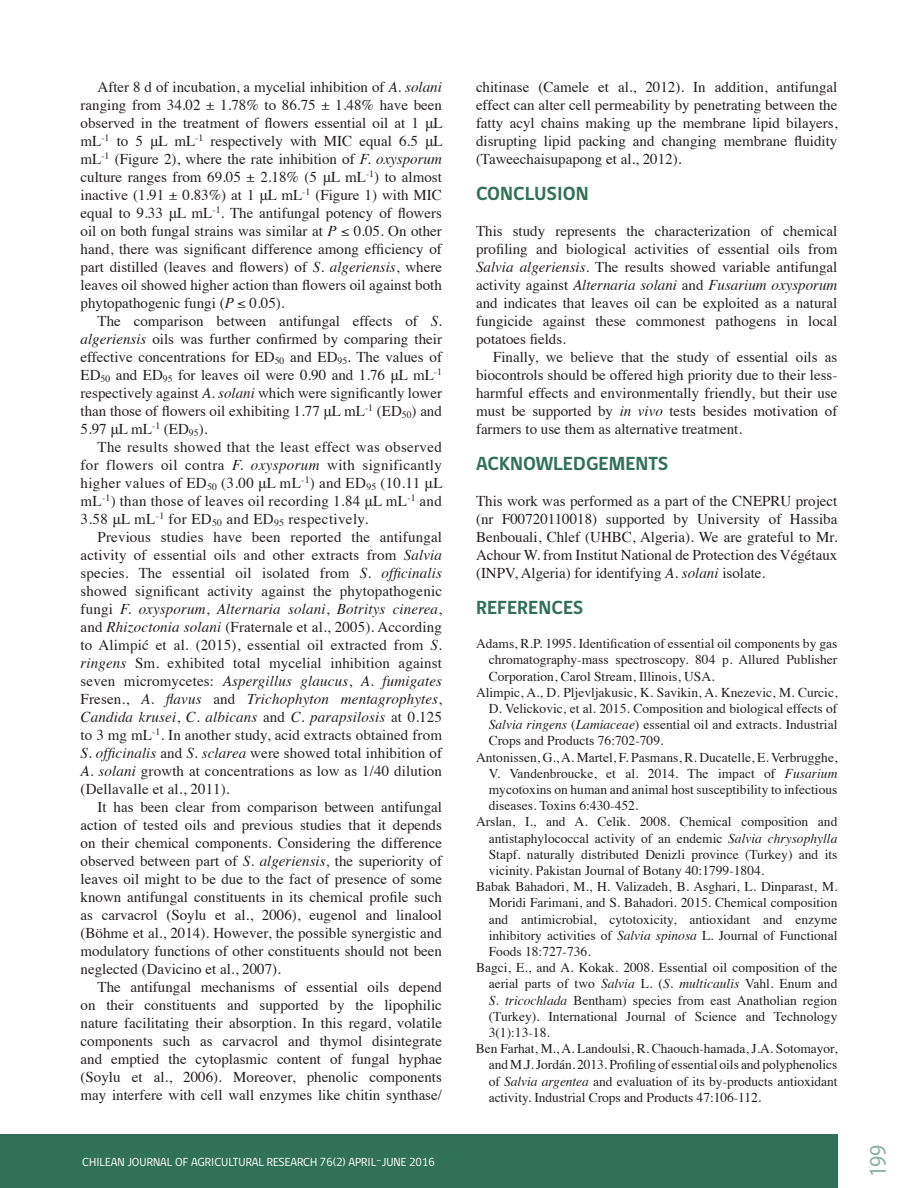
<style>
.page{position:relative;width:918px;height:1188px;background:#fff}
.page>*{position:absolute;margin:0;border:0;box-sizing:border-box;transform-origin:0 0}
.t1{font:24px "Myriad Pro";color:#8baea1;scale:.9 1}
.t2{font:700 19.5px "gob CL";color:#327159}
.t3{font:15px/18px "Times";color:#231f20;text-align:justify}
.t4{font:13.5px "Times";color:#231f20}
.t5{font:12px "gob CL";color:#fff}
.s1{font-style:italic}
</style>
<div class="page">
<div style="left:0;top:1134px;width:837px;height:54px;background:#327159"></div>
<p class="t3" style="left:81px;top:77px;width:363px;text-indent:17px">After 8 d of incubation, a mycelial inhibition of <span class="s1">A. solani </span>ranging from 34.02 ± 1.78% to 86.75 ± 1.48% have been observed in the treatment of flowers essential oil at 1 μL mL<sup>-1</sup> to 5 μL mL<sup>-1</sup> respectively with MIC equal 6.5 μL mL<sup>-1</sup> (Figure 2), where the rate inhibition of <span class="s1">F. oxysporum </span>culture ranges from 69.05 ± 2.18% (5 μL mL<sup>-1</sup>) to almost inactive (1.91 ± 0.83%) at 1 μL mL<sup>-1</sup> (Figure 1) with MIC equal to 9.33 μL mL<sup>-1</sup>. The antifungal potency of flowers oil on both fungal strains was similar at <span class="s1">P</span> ≤ 0.05. On other hand, there was significant difference among efficiency of part distilled (leaves and flowers) of <span class="s1">S. algeriensis</span>, where leaves oil showed higher action than flowers oil against both phytopathogenic fungi (<span class="s1">P</span> ≤ 0.05).</p>
<p class="t3" style="left:81px;top:311px;width:363px;text-indent:17px">The comparison between antifungal effects of <span class="s1">S. algeriensis</span> oils was further confirmed by comparing their effective concentrations for ED<sub>50</sub> and ED<sub>95</sub>. The values of ED<sub>50</sub> and ED<sub>95</sub> for leaves oil were 0.90 and 1.76 μL mL<sup>-1 </sup>respectively against <span class="s1">A. solani</span> which were significantly lower than those of flowers oil exhibiting 1.77 μL mL<sup>-1</sup> (ED<sub>50</sub>) and 5.97 μL mL<sup>-1</sup> (ED<sub>95</sub>).</p>
<p class="t3" style="left:81px;top:437px;width:363px;text-indent:17px">The results showed that the least effect was observed for flowers oil contra <span class="s1">F. oxysporum</span> with significantly higher values of ED<sub>50</sub> (3.00 μL mL<sup>-1</sup>) and ED<sub>95</sub> (10.11 μL mL<sup>-1</sup>) than those of leaves oil recording 1.84 μL mL<sup>-1</sup> and 3.58 μL mL<sup>-1</sup> for ED<sub>50</sub> and ED<sub>95</sub> respectively.</p>
<p class="t3" style="left:81px;top:527px;width:363px;text-indent:17px">Previous studies have been reported the antifungal activity of essential oils and other extracts from <span class="s1">Salvia </span>species. The essential oil isolated from <span class="s1">S. officinalis </span>showed significant activity against the phytopathogenic fungi <span class="s1">F. oxysporum</span>, <span class="s1">Alternaria solani</span>, <span class="s1">Botritys cinerea</span>, and <span class="s1">Rhizoctonia solani</span> (Fraternale et al., 2005). According to Alimpić et al. (2015), essential oil extracted from <span class="s1">S. ringens</span> Sm. exhibited total mycelial inhibition against seven micromycetes: <span class="s1">Aspergillus glaucus</span>, <span class="s1">A. fumigates </span>Fresen., <span class="s1">A. flavus</span> and <span class="s1">Trichophyton mentagrophytes</span>, <span class="s1">Candida krusei</span>, <span class="s1">C. albicans</span> and <span class="s1">C. parapsilosis</span> at 0.125 to 3 mg mL<sup>-1</sup>. In another study, acid extracts obtained from <span class="s1">S. officinalis</span> and <span class="s1">S. sclarea</span> were showed total inhibition of <span class="s1">A. solani</span> growth at concentrations as low as 1/40 dilution (Dellavalle et al., 2011).</p>
<p class="t3" style="left:81px;top:797px;width:363px;text-indent:17px">It has been clear from comparison between antifungal action of tested oils and previous studies that it depends on their chemical components. Considering the difference observed between part of <span class="s1">S. algeriensis</span>, the superiority of leaves oil might to be due to the fact of presence of some known antifungal constituents in its chemical profile such as carvacrol (Soylu et al., 2006), eugenol and linalool (Böhme et al., 2014). However, the possible synergistic and modulatory functions of other constituents should not been neglected (Davicino et al., 2007).</p>
<p class="t3" style="left:81px;top:977px;width:363px;text-indent:17px">The antifungal mechanisms of essential oils depend on their constituents and supported by the lipophilic nature facilitating their absorption. In this regard, volatile components such as carvacrol and thymol disintegrate and emptied the cytoplasmic content of fungal hyphae (Soylu et al., 2006). Moreover, phenolic components may interfere with cell wall enzymes like chitin synthase/</p>
<p class="t5" style="left:82px;top:1153px;width:354px">CHILEAN JOURNAL OF AGRICULTURAL RESEARCH 76(2) APRIL-JUNE 2016</p>
<p class="t3" style="left:476px;top:77px;width:363px">chitinase (Camele et al., 2012). In addition, antifungal effect can alter cell permeability by penetrating between the fatty acyl chains making up the membrane lipid bilayers, disrupting lipid packing and changing membrane fluidity (Taweechaisupapong et al., 2012).</p>
<h2 class="t2" style="left:476px;top:180px;width:114px">CONCLUSION</h2>
<p class="t3" style="left:476px;top:221px;width:363px">This study represents the characterization of chemical profiling and biological activities of essential oils from <span class="s1">Salvia algeriensis</span>. The results showed variable antifungal activity against <span class="s1">Alternaria solani</span> and <span class="s1">Fusarium oxysporum </span>and indicates that leaves oil can be exploited as a natural fungicide against these commonest pathogens in local potatoes fields.</p>
<p class="t3" style="left:476px;top:347px;width:363px;text-indent:17px">Finally, we believe that the study of essential oils as biocontrols should be offered high priority due to their less&shy;harmful effects and environmentally friendly, but their use must be supported by <span class="s1">in vivo</span> tests besides motivation of farmers to use them as alternative treatment.</p>
<h2 class="t2" style="left:476px;top:450px;width:194px">ACKNOWLEDGEMENTS</h2>
<p class="t3" style="left:476px;top:491px;width:363px">This work was performed as a part of the CNEPRU project (nr F00720110018) supported by University of Hassiba Benbouali, Chlef (UHBC, Algeria). We are grateful to Mr.<br>Achour W. from Institut National de Protection des Végétaux (INPV, Algeria) for identifying <span class="s1">A. solani</span> isolate.</p>
<h2 class="t2" style="left:476px;top:594px;width:109px">REFERENCES</h2>
<p class="t4" style="left:476px;top:631px;width:363px">Adams, R.P. 1995. Identification of essential oil components by gas</p>
<p class="t4" style="left:489px;top:647px;width:350px">chromatography-mass spectroscopy. 804 p. Allured Publisher</p>
<p class="t4" style="left:489px;top:663px;width:227px">Corporation, Carol Stream, Illinois, USA.</p>
<p class="t4" style="left:476px;top:680px;width:363px">Alimpic, A., D. Pljevljakusic, K. Savikin, A. Knezevic, M. Curcic,</p>
<p class="t4" style="left:489px;top:696px;width:350px">D. Velickovic, et al. 2015. Composition and biological effects of</p>
<p class="t4" style="left:489px;top:712px;width:350px"><span class="s1">Salvia ringens</span> (<span class="s1">Lamiaceae</span>) essential oil and extracts. Industrial</p>
<p class="t4" style="left:489px;top:728px;width:176px">Crops and Products 76:702-709.</p>
<p class="t4" style="left:476px;top:744px;width:363px">Antonissen, G., A. Martel, F. Pasmans, R. Ducatelle, E. Verbrugghe,</p>
<p class="t4" style="left:489px;top:761px;width:350px">V. Vandenbroucke, et al. 2014. The impact of <span class="s1">Fusarium</span></p>
<p class="t4" style="left:489px;top:777px;width:350px">mycotoxins on human and animal host susceptibility to infectious</p>
<p class="t4" style="left:489px;top:793px;width:151px">diseases. Toxins 6:430-452.</p>
<p class="t4" style="left:476px;top:809px;width:363px">Arslan, I., and A. Celik. 2008. Chemical composition and</p>
<p class="t4" style="left:489px;top:825px;width:350px">antistaphylococcal activity of an endemic <span class="s1">Salvia chrysophylla</span></p>
<p class="t4" style="left:489px;top:842px;width:350px">Stapf. naturally distributed Denizli province (Turkey) and its</p>
<p class="t4" style="left:489px;top:858px;width:277px">vicinity. Pakistan Journal of Botany 40:1799-1804.</p>
<p class="t4" style="left:476px;top:874px;width:363px">Babak Bahadori, M., H. Valizadeh, B. Asghari, L. Dinparast, M.</p>
<p class="t4" style="left:489px;top:890px;width:350px">Moridi Farimani, and S. Bahadori. 2015. Chemical composition</p>
<p class="t4" style="left:489px;top:906px;width:350px">and antimicrobial, cytotoxicity, antioxidant and enzyme</p>
<p class="t4" style="left:489px;top:923px;width:350px">inhibitory activities of <span class="s1">Salvia spinosa</span> L. Journal of Functional</p>
<p class="t4" style="left:489px;top:939px;width:104px">Foods 18:727-736.</p>
<p class="t4" style="left:476px;top:955px;width:363px">Bagci, E., and A. Kokak. 2008. Essential oil composition of the</p>
<p class="t4" style="left:489px;top:971px;width:350px">aerial parts of two <span class="s1">Salvia</span> L. (<span class="s1">S. multicaulis</span> Vahl. Enum and</p>
<p class="t4" style="left:489px;top:987px;width:350px"><span class="s1">S. tricochlada</span> Bentham) species from east Anatholian region</p>
<p class="t4" style="left:489px;top:1004px;width:350px">(Turkey). International Journal of Science and Technology</p>
<p class="t4" style="left:489px;top:1020px;width:63px">3(1):13-18.</p>
<p class="t4" style="left:476px;top:1036px;width:363px">Ben Farhat, M., A. Landoulsi, R. Chaouch-hamada, J.A. Sotomayor,</p>
<p class="t4" style="left:489px;top:1052px;width:350px">and M.J. Jordán. 2013. Profiling of essential oils and polyphenolics</p>
<p class="t4" style="left:489px;top:1068px;width:350px">of <span class="s1">Salvia argentea</span> and evaluation of its by-products antioxidant</p>
<p class="t4" style="left:489px;top:1085px;width:274px">activity. Industrial Crops and Products 47:106-112.</p>
<h1 class="t1" style="left:863px;top:1177px;width:38px;rotate:-90deg">199</h1>
</div>
